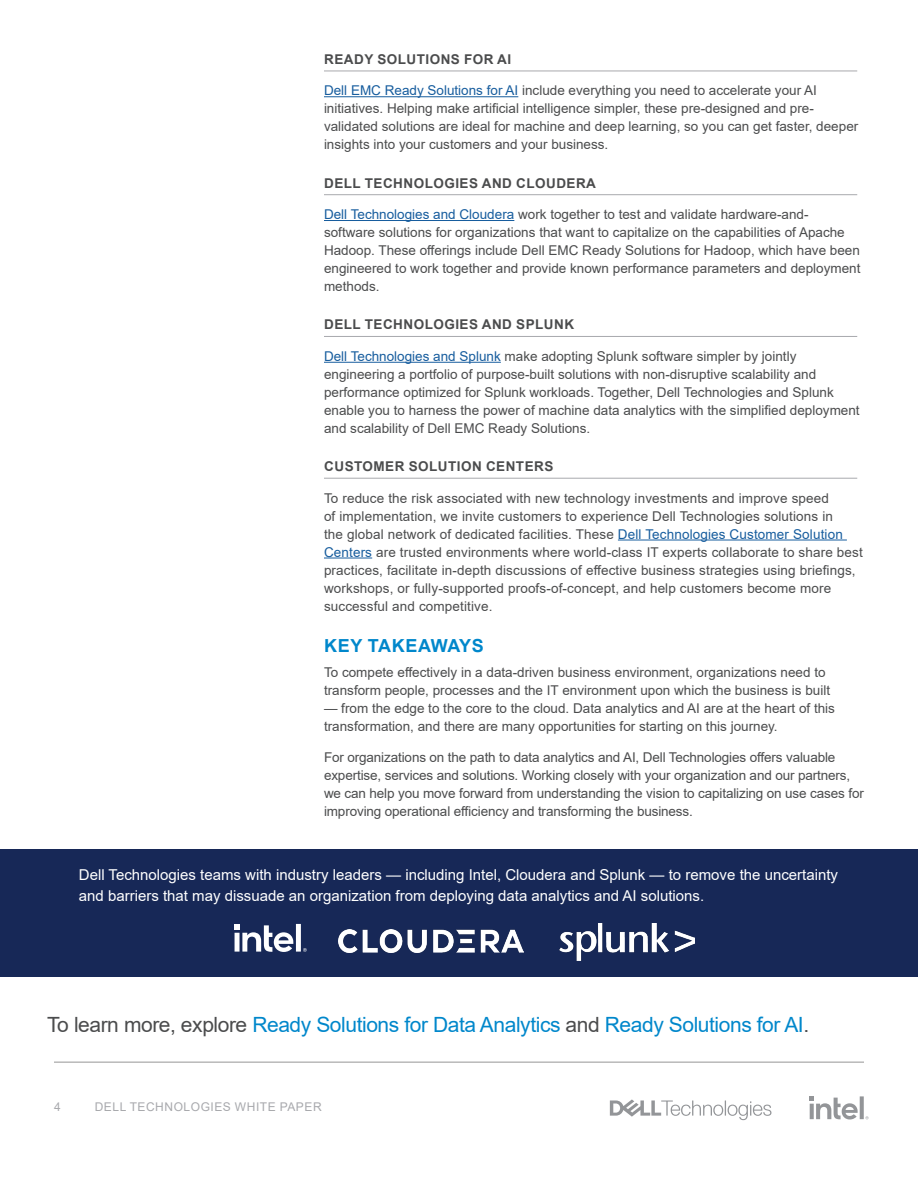
<style>
.page{position:relative;width:918px;height:1188px;background:#fff}
.page>*{position:absolute;margin:0;border:0;box-sizing:border-box;transform-origin:0 0}
.t1{font:21px "Arial";letter-spacing:-.02em;color:#0087cb}
.t2{font:700 18px "Arial";letter-spacing:.035em;color:#0087cb}
.Body_Text{font:15px/21px "Arial";color:#fff}
.Body_Text-2{font:13.5px/18px "Arial";color:#4b4c4d}
.t3{font:700 13.5px "Arial";letter-spacing:.035em;color:#4b4c4d}
.t4{font:12px "Arial";letter-spacing:.045em;color:#a8a9ad}
.s1{color:#175d9e}
.s2{color:#4b4c4d}
</style>
<div class="page">
<hr style="left:54px;top:1062px;width:810px;height:1px;background:#959595">
<svg style="left:810px;top:1096px;width:58px;height:24px"></svg>
<svg style="left:610px;top:1099px;width:161px;height:21px"></svg>
<hr style="left:324px;top:71px;width:533px;height:1px;background:#a8a9ad">
<hr style="left:324px;top:96px;width:194px;height:1px;background:#175d9e">
<hr style="left:324px;top:194px;width:533px;height:1px;background:#a8a9ad">
<hr style="left:324px;top:220px;width:190px;height:1px;background:#175d9e">
<hr style="left:324px;top:336px;width:533px;height:1px;background:#a8a9ad">
<hr style="left:324px;top:362px;width:177px;height:1px;background:#175d9e">
<hr style="left:324px;top:478px;width:533px;height:1px;background:#a8a9ad">
<hr style="left:618px;top:540px;width:229px;height:1px;background:#175d9e">
<hr style="left:324px;top:558px;width:48px;height:1px;background:#175d9e">
<div style="left:0;top:849px;width:918px;height:128px;background:#172857"></div>
<svg style="left:234px;top:924px;width:73px;height:28px"></svg>
<img style="left:338px;top:930px;width:186px;height:22px">
<img style="left:559px;top:923px;width:136px;height:38px">
<h2 class="t3" style="left:324px;top:50px;width:189px">READY SOLUTIONS FOR AI</h2>
<p class="Body_Text-2" style="left:324px;top:82px;width:536px"><span class="s1">Dell EMC Ready Solutions for AI</span> include everything you need to accelerate your AI initiatives. Helping make artificial intelligence simpler, these pre-designed and pre&shy;validated solutions are ideal for machine and deep learning, so you can get faster, deeper insights into your customers and your business.</p>
<h2 class="t3" style="left:324px;top:173px;width:273px">DELL TECHNOLOGIES AND CLOUDERA</h2>
<p class="Body_Text-2" style="left:324px;top:205px;width:538px"><span class="s1">Dell Technologies and Cloudera</span> work together to test and validate hardware-and&shy;software solutions for organizations that want to capitalize on the capabilities of Apache Hadoop. These offerings include Dell EMC Ready Solutions for Hadoop, which have been engineered to work together and provide known performance parameters and deployment methods.</p>
<h2 class="t3" style="left:324px;top:315px;width:251px">DELL TECHNOLOGIES AND SPLUNK</h2>
<p class="Body_Text-2" style="left:324px;top:347px;width:537px"><span class="s1">Dell Technologies and Splunk</span> make adopting Splunk software simpler by jointly engineering a portfolio of purpose-built solutions with non-disruptive scalability and performance optimized for Splunk workloads. Together, Dell Technologies and Splunk enable you to harness the power of machine data analytics with the simplified deployment and scalability of Dell EMC Ready Solutions.</p>
<h2 class="t3" style="left:324px;top:457px;width:231px">CUSTOMER SOLUTION CENTERS</h2>
<p class="Body_Text-2" style="left:324px;top:489px;width:540px">To reduce the risk associated with new technology investments and improve speed<br>of implementation, we invite customers to experience Dell Technologies solutions in<br>the global network of dedicated facilities. These <span class="s1">Dell Technologies Customer Solution Centers</span> are trusted environments where world-class IT experts collaborate to share best practices, facilitate in-depth discussions of effective business strategies using briefings, workshops, or fully-supported proofs-of-concept, and help customers become more successful and competitive.</p>
<h1 class="t2" style="left:324px;top:633px;width:161px">KEY TAKEAWAYS</h1>
<p class="Body_Text-2" style="left:324px;top:663px;width:508px">To compete effectively in a data-driven business environment, organizations need to transform people, processes and the IT environment upon which the business is built</p>
<p class="Body_Text-2" style="left:324px;top:699px;width:513px">— from the edge to the core to the cloud. Data analytics and AI are at the heart of this transformation, and there are many opportunities for starting on this journey.</p>
<p class="Body_Text-2" style="left:324px;top:748px;width:541px">For organizations on the path to data analytics and AI, Dell Technologies offers valuable expertise, services and solutions. Working closely with your organization and our partners, we can help you move forward from understanding the vision to capitalizing on use cases for improving operational efficiency and transforming the business.</p>
<p class="Body_Text" style="left:79px;top:864px;width:761px">Dell Technologies teams with industry leaders — including Intel, Cloudera and Splunk — to remove the uncertainty and barriers that may dissuade an organization from deploying data analytics and AI solutions.</p>
<p class="t1" style="left:47px;top:1011px;width:763px"><span class="s2">To learn more, explore</span> Ready Solutions for Data Analytics <span class="s2">and</span> Ready Solutions for AI<span class="s2">.</span></p>
<p class="t4" style="left:54px;top:1099px;width:8px">4</p>
<p class="t4" style="left:95px;top:1099px;width:229px">DELL TECHNOLOGIES WHITE PAPER</p>
</div>
